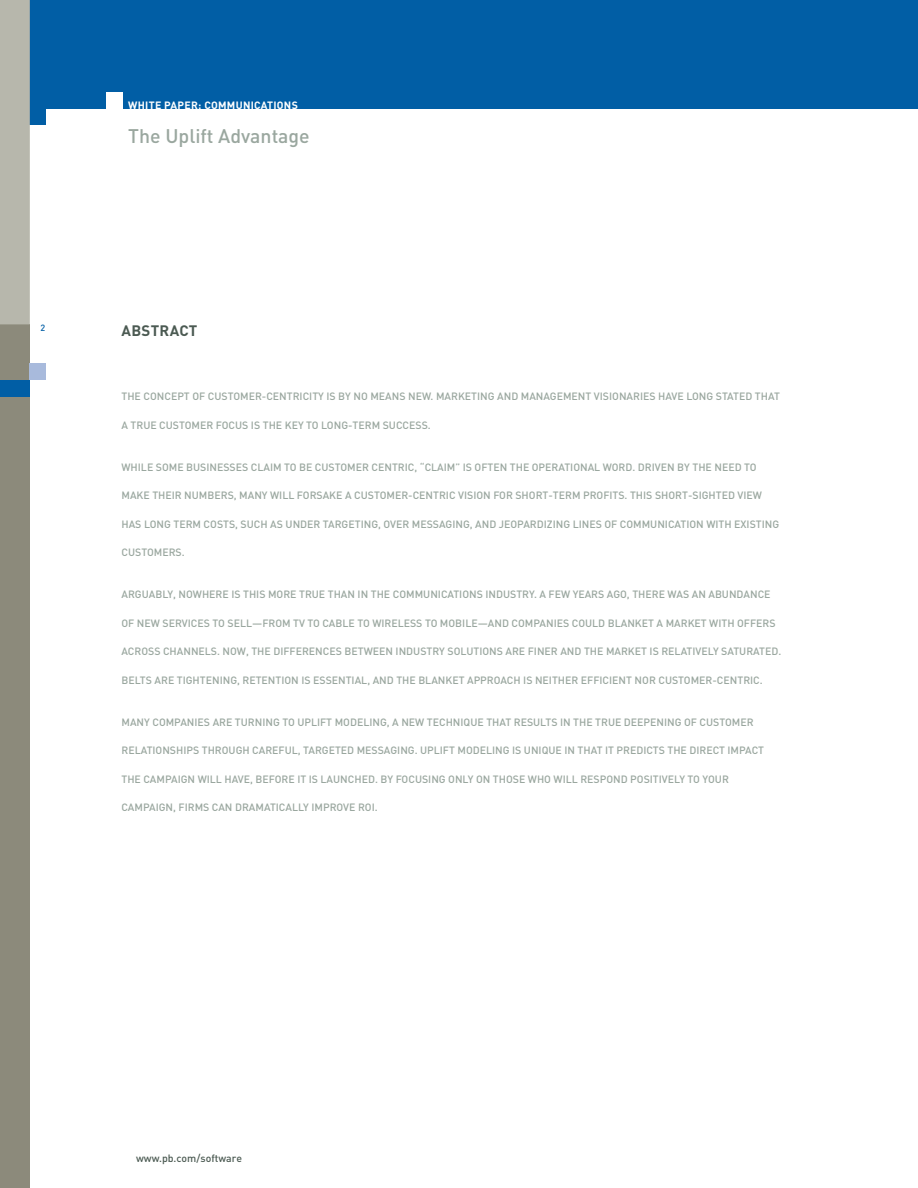
<style>
.page{position:relative;width:918px;height:1188px;background:#fff}
.page>*{position:absolute;margin:0;border:0;box-sizing:border-box;transform-origin:0 0}
.t1{font:500 19.5px "DIN";color:#9aa79f}
.t2{font:700 15px "DIN";letter-spacing:.02em;color:#4b5a52}
.t3{font:500 10.5px "DIN";color:#9aa79f}
.t4{font:700 10.5px "DIN";letter-spacing:.025em;color:#fff}
.t5{font:500 10.5px "DIN";color:#4b5a52}
.t6{font:500 9px "DIN";color:#015ea5}
</style>
<div class="page">
<div style="left:30px;top:0;width:888px;height:108px;background:#015ea5"></div>
<div style="left:0;top:324px;width:30px;height:864px;background:#8c8a7b"></div>
<div style="left:30px;top:364px;width:16px;height:16px;background:#a8badc"></div>
<div style="left:106px;top:92px;width:16px;height:16px;background:#fff"></div>
<div style="left:30px;top:108px;width:16px;height:17px;background:#015ea5"></div>
<div style="left:0;top:380px;width:30px;height:16px;background:#015ea5"></div>
<div style="left:0;top:0;width:30px;height:324px;background:#b7b7ac"></div>
<p class="t4" style="left:128px;top:98px;width:171px">WHITE PAPER: COMMUNICATIONS</p>
<h1 class="t1" style="left:128px;top:123px;width:183px">The Uplift Advantage</h1>
<p class="t6" style="left:40px;top:322px;width:6px">2</p>
<h2 class="t2" style="left:122px;top:321px;width:77px">ABSTRACT</h2>
<p class="t3" style="left:122px;top:390px;width:660px">THE CONCEPT OF CUSTOMER-CENTRICITY IS BY NO MEANS NEW. MARKETING AND MANAGEMENT VISIONARIES HAVE LONG STATED THAT</p>
<p class="t3" style="left:122px;top:418px;width:311px">A TRUE CUSTOMER FOCUS IS THE KEY TO LONG-TERM SUCCESS.</p>
<p class="t3" style="left:122px;top:460px;width:637px">WHILE SOME BUSINESSES CLAIM TO BE CUSTOMER CENTRIC, “CLAIM” IS OFTEN THE OPERATIONAL WORD. DRIVEN BY THE NEED TO</p>
<p class="t3" style="left:122px;top:489px;width:642px">MAKE THEIR NUMBERS, MANY WILL FORSAKE A CUSTOMER-CENTRIC VISION FOR SHORT-TERM PROFITS. THIS SHORT-SIGHTED VIEW</p>
<p class="t3" style="left:122px;top:517px;width:659px">HAS LONG TERM COSTS, SUCH AS UNDER TARGETING, OVER MESSAGING, AND JEOPARDIZING LINES OF COMMUNICATION WITH EXISTING</p>
<p class="t3" style="left:122px;top:546px;width:65px">CUSTOMERS.</p>
<p class="t3" style="left:122px;top:588px;width:651px">ARGUABLY, NOWHERE IS THIS MORE TRUE THAN IN THE COMMUNICATIONS INDUSTRY. A FEW YEARS AGO, THERE WAS AN ABUNDANCE</p>
<p class="t3" style="left:122px;top:616px;width:656px">OF NEW SERVICES TO SELL—FROM TV TO CABLE TO WIRELESS TO MOBILE—AND COMPANIES COULD BLANKET A MARKET WITH OFFERS</p>
<p class="t3" style="left:122px;top:645px;width:661px">ACROSS CHANNELS. NOW, THE DIFFERENCES BETWEEN INDUSTRY SOLUTIONS ARE FINER AND THE MARKET IS RELATIVELY SATURATED.</p>
<p class="t3" style="left:122px;top:673px;width:643px">BELTS ARE TIGHTENING, RETENTION IS ESSENTIAL, AND THE BLANKET APPROACH IS NEITHER EFFICIENT NOR CUSTOMER-CENTRIC.</p>
<p class="t3" style="left:122px;top:715px;width:634px">MANY COMPANIES ARE TURNING TO UPLIFT MODELING, A NEW TECHNIQUE THAT RESULTS IN THE TRUE DEEPENING OF CUSTOMER</p>
<p class="t3" style="left:122px;top:744px;width:644px">RELATIONSHIPS THROUGH CAREFUL, TARGETED MESSAGING. UPLIFT MODELING IS UNIQUE IN THAT IT PREDICTS THE DIRECT IMPACT</p>
<p class="t3" style="left:122px;top:772px;width:609px">THE CAMPAIGN WILL HAVE, BEFORE IT IS LAUNCHED. BY FOCUSING ONLY ON THOSE WHO WILL RESPOND POSITIVELY TO YOUR</p>
<p class="t3" style="left:122px;top:801px;width:258px">CAMPAIGN, FIRMS CAN DRAMATICALLY IMPROVE ROI.</p>
<p class="t5" style="left:136px;top:1151px;width:107px">www.pb.com/software</p>
</div>
